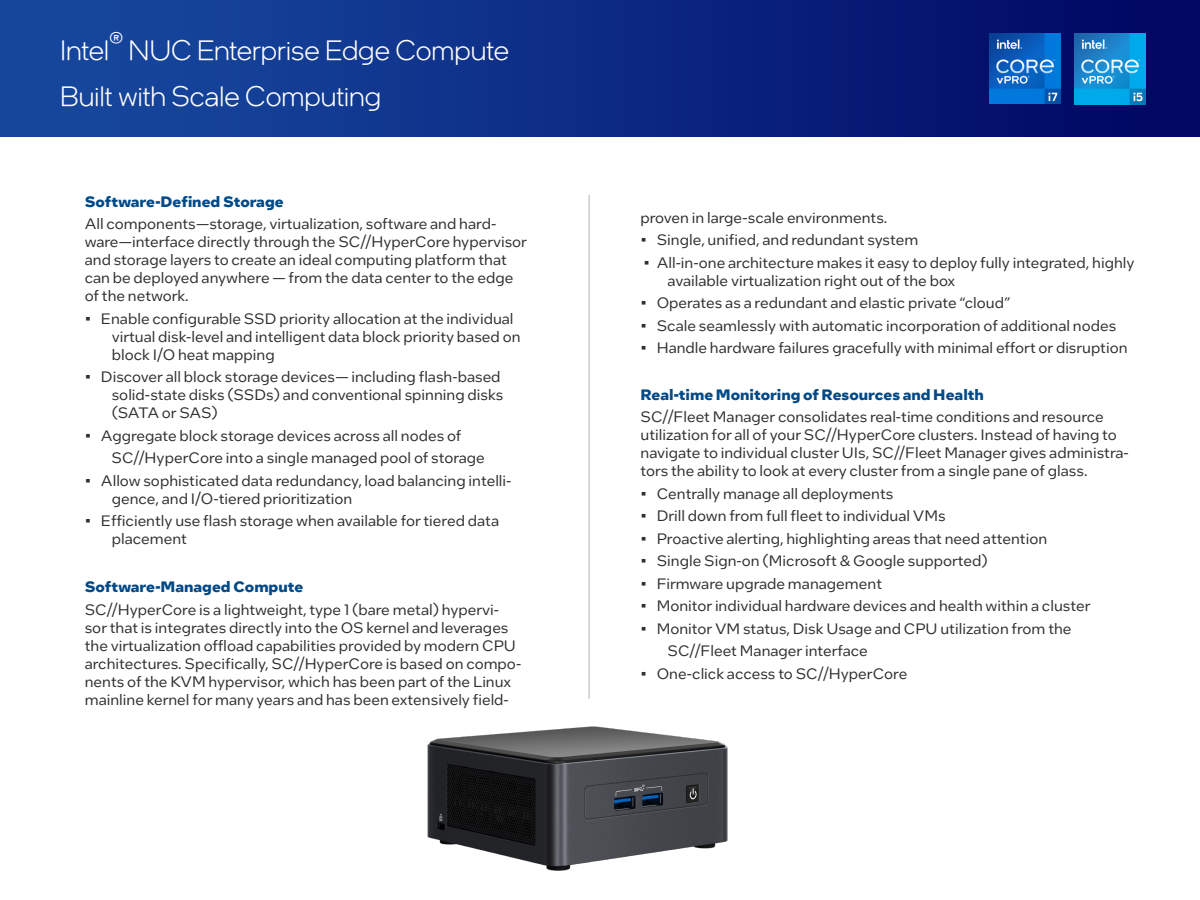
<style>
.page{position:relative;width:1200px;height:900px;background:#fff}
.page>*{position:absolute;margin:0;border:0;box-sizing:border-box;transform-origin:0 0}
.Page_Headline{font:300 28.5px "Intel One Display";letter-spacing:-.005em;color:#fff}
._9_header{font:15px/18px "Intel One Text";color:#2e2f2f}
._9_header-2{font:700 15px "Intel One Text";color:#004987}
</style>
<div class="page">
<div style="left:0;top:0;width:1200px;height:137px;background:linear-gradient(to right,#194ca2,#000763)"></div>
<img style="left:990px;top:33px;width:70px;height:70px">
<hr style="left:589px;top:195px;width:1px;height:504px;background:#b5b3b3">
<img style="left:427px;top:688px;width:301px;height:183px">
<img style="left:1075px;top:33px;width:71px;height:71px">
<p class="Page_Headline" style="left:60px;top:33px;width:451px">Intel® NUC Enterprise Edge Compute</p>
<p class="Page_Headline" style="left:60px;top:79px;width:323px">Built with Scale Computing</p>
<p class="_9_header-2" style="left:85px;top:191px;width:200px">Software-Defined Storage</p>
<p class="_9_header" style="left:85px;top:214px;width:444px">All components—storage, virtualization, software and hard&shy;ware—interface directly through the SC//HyperCore hypervisor and storage layers to create an ideal computing platform that can be deployed anywhere — from the data center to the edge of the network.</p>
<p class="_9_header" style="left:112px;top:309px;width:410px;text-indent:-27px">• Enable configurable SSD priority allocation at the individual virtual disk-level and intelligent data block priority based on block I/O heat mapping</p>
<p class="_9_header" style="left:112px;top:367px;width:393px;text-indent:-27px">• Discover all block storage devices— including flash-based solid-state disks (SSDs) and conventional spinning disks (SATA or SAS)</p>
<p class="_9_header" style="left:85px;top:426px;width:378px">• Aggregate block storage devices across all nodes of</p>
<p class="_9_header" style="left:112px;top:448px;width:375px">SC//HyperCore into a single managed pool of storage</p>
<p class="_9_header" style="left:112px;top:471px;width:401px;text-indent:-27px">• Allow sophisticated data redundancy, load balancing intelli&shy;gence, and I/O-tiered prioritization</p>
<p class="_9_header" style="left:112px;top:511px;width:389px;text-indent:-27px">• Efficiently use flash storage when available for tiered data placement</p>
<p class="_9_header-2" style="left:85px;top:576px;width:220px">Software-Managed Compute</p>
<p class="_9_header" style="left:85px;top:600px;width:438px">SC//HyperCore is a lightweight, type 1 (bare metal) hypervi&shy;sor that is integrates directly into the OS kernel and leverages the virtualization offload capabilities provided by modern CPU architectures. Specifically, SC//HyperCore is based on compo&shy;nents of the KVM hypervisor, which has been part of the Linux mainline kernel for many years and has been extensively field-</p>
<p class="_9_header" style="left:640px;top:208px;width:248px">proven in large-scale environments.</p>
<p class="_9_header" style="left:640px;top:231px;width:279px">• Single, unified, and redundant system</p>
<p class="_9_header" style="left:668px;top:253px;width:469px;text-indent:-24px">• All-in-one architecture makes it easy to deploy fully integrated, highly available virtualization right out of the box</p>
<p class="_9_header" style="left:640px;top:294px;width:371px">• Operates as a redundant and elastic private “cloud”</p>
<p class="_9_header" style="left:640px;top:316px;width:477px">• Scale seamlessly with automatic incorporation of additional nodes</p>
<p class="_9_header" style="left:640px;top:339px;width:489px">• Handle hardware failures gracefully with minimal effort or disruption</p>
<p class="_9_header-2" style="left:640px;top:384px;width:345px">Real-time Monitoring of Resources and Health</p>
<p class="_9_header" style="left:640px;top:408px;width:490px">SC//Fleet Manager consolidates real-time conditions and resource utilization for all of your SC//HyperCore clusters. Instead of having to navigate to individual cluster UIs, SC//Fleet Manager gives administra&shy;tors the ability to look at every cluster from a single pane of glass.</p>
<p class="_9_header" style="left:640px;top:484px;width:254px">• Centrally manage all deployments</p>
<p class="_9_header" style="left:640px;top:507px;width:307px">• Drill down from full fleet to individual VMs</p>
<p class="_9_header" style="left:640px;top:529px;width:408px">• Proactive alerting, highlighting areas that need attention</p>
<p class="_9_header" style="left:640px;top:552px;width:349px">• Single Sign-on (Microsoft &amp; Google supported)</p>
<p class="_9_header" style="left:640px;top:574px;width:243px">• Firmware upgrade management</p>
<p class="_9_header" style="left:640px;top:597px;width:451px">• Monitor individual hardware devices and health within a cluster</p>
<p class="_9_header" style="left:640px;top:619px;width:433px">• Monitor VM status, Disk Usage and CPU utilization from the</p>
<p class="_9_header" style="left:668px;top:642px;width:202px">SC//Fleet Manager interface</p>
<p class="_9_header" style="left:640px;top:664px;width:268px">• One-click access to SC//HyperCore</p>
</div>
